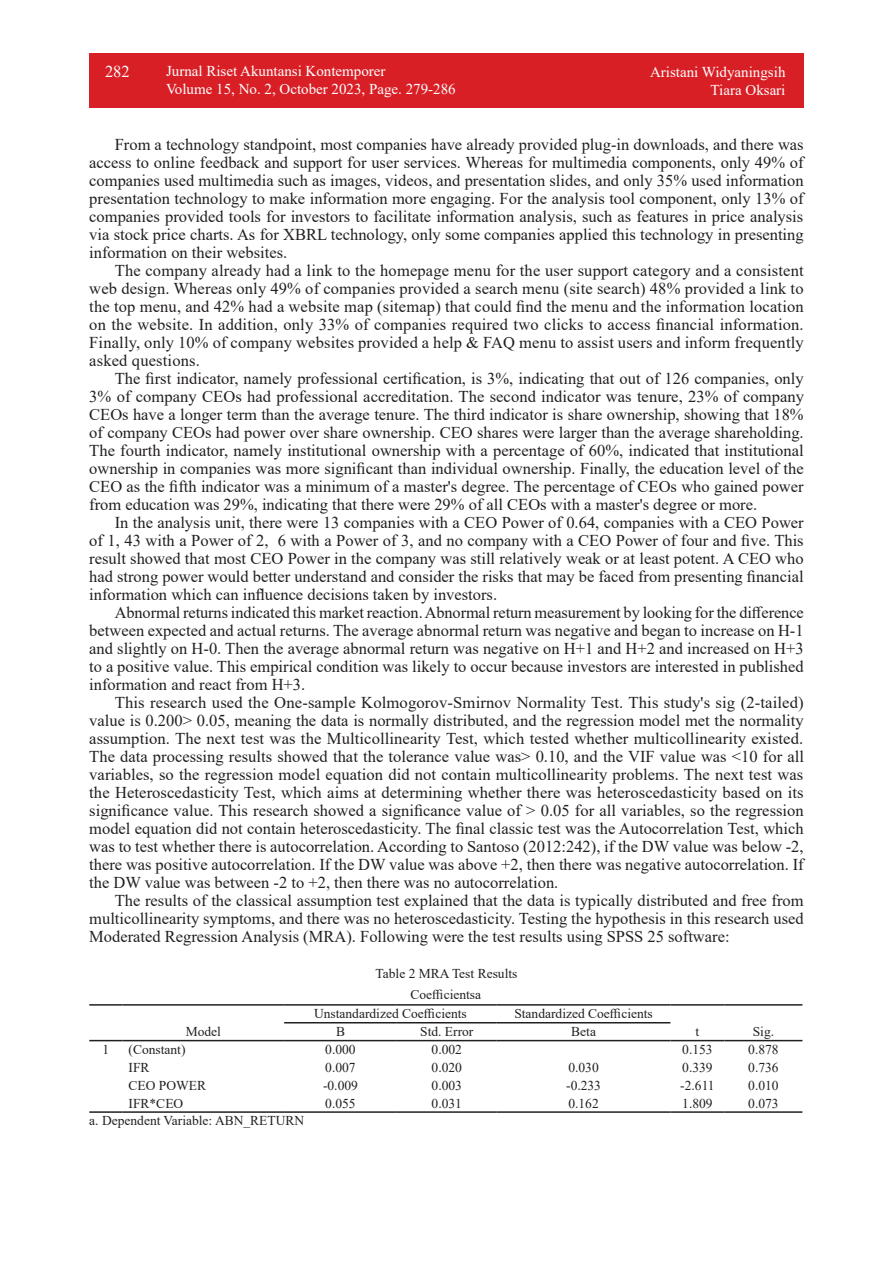
<style>
.page{position:relative;width:893px;height:1263px;background:#fff}
.page>*{position:absolute;margin:0;border:0;box-sizing:border-box;transform-origin:0 0}
.isi_paragraf{font:16.5px/18px "Times New Roman";color:#231f20;text-align:justify}
.t1{font:16.5px "Times New Roman";color:#fff}
.t2{font:15px/18px "Times New Roman";color:#fff}
.teks_table{font:13.5px "Times New Roman";color:#231f20}
</style>
<div class="page">
<div style="left:89px;top:53px;width:715px;height:55px;background:#d91f26"></div>
<hr style="left:89px;top:1111px;width:34px;height:2px;background:#231f20">
<hr style="left:123px;top:1111px;width:161px;height:2px;background:#231f20">
<hr style="left:284px;top:1111px;width:113px;height:2px;background:#231f20">
<hr style="left:397px;top:1111px;width:100px;height:2px;background:#231f20">
<hr style="left:497px;top:1111px;width:173px;height:2px;background:#231f20">
<hr style="left:670px;top:1111px;width:54px;height:2px;background:#231f20">
<hr style="left:724px;top:1111px;width:78px;height:2px;background:#231f20">
<hr style="left:89px;top:1040px;width:34px;height:1px;background:#231f20">
<hr style="left:123px;top:1040px;width:161px;height:1px;background:#231f20">
<hr style="left:284px;top:1040px;width:113px;height:1px;background:#231f20">
<hr style="left:397px;top:1040px;width:100px;height:1px;background:#231f20">
<hr style="left:497px;top:1040px;width:173px;height:1px;background:#231f20">
<hr style="left:670px;top:1040px;width:54px;height:1px;background:#231f20">
<hr style="left:724px;top:1040px;width:78px;height:1px;background:#231f20">
<hr style="left:89px;top:1004px;width:34px;height:2px;background:#231f20">
<hr style="left:123px;top:1004px;width:161px;height:2px;background:#231f20">
<hr style="left:284px;top:1004px;width:113px;height:2px;background:#231f20">
<hr style="left:397px;top:1004px;width:100px;height:2px;background:#231f20">
<hr style="left:497px;top:1004px;width:173px;height:2px;background:#231f20">
<hr style="left:670px;top:1004px;width:54px;height:2px;background:#231f20">
<hr style="left:724px;top:1004px;width:78px;height:2px;background:#231f20">
<hr style="left:284px;top:1022px;width:113px;height:1px;background:#231f20">
<hr style="left:397px;top:1022px;width:100px;height:1px;background:#231f20">
<hr style="left:497px;top:1022px;width:173px;height:1px;background:#231f20">
<p class="t1" style="left:105px;top:60px;width:26px">282</p>
<p class="t2" style="left:166px;top:62px;width:291px">Jurnal Riset Akuntansi Kontemporer<br>Volume 15, No. 2, October 2023, Page. 279-286</p>
<p class="t2" style="left:650px;top:62px;width:137px;text-align:right">Aristani Widyaningsih<br>Tiara Oksari</p>
<p class="isi_paragraf" style="left:89px;top:135px;width:716px;text-indent:26px">From a technology standpoint, most companies have already provided plug-in downloads, and there was access to online feedback and support for user services. Whereas for multimedia components, only 49% of companies used multimedia such as images, videos, and presentation slides, and only 35% used information presentation technology to make information more engaging. For the analysis tool component, only 13% of companies provided tools for investors to facilitate information analysis, such as features in price analysis via stock price charts. As for XBRL technology, only some companies applied this technology in presenting information on their websites.</p>
<p class="isi_paragraf" style="left:89px;top:261px;width:716px;text-indent:26px">The company already had a link to the homepage menu for the user support category and a consistent web design. Whereas only 49% of companies provided a search menu (site search) 48% provided a link to the top menu, and 42% had a website map (sitemap) that could find the menu and the information location on the website. In addition, only 33% of companies required two clicks to access financial information.<br>Finally, only 10% of company websites provided a help &amp; FAQ menu to assist users and inform frequently asked questions.</p>
<p class="isi_paragraf" style="left:89px;top:369px;width:716px;text-indent:26px">The first indicator, namely professional certification, is 3%, indicating that out of 126 companies, only 3% of company CEOs had professional accreditation. The second indicator was tenure, 23% of company CEOs have a longer term than the average tenure. The third indicator is share ownership, showing that 18% of company CEOs had power over share ownership. CEO shares were larger than the average shareholding.<br>The fourth indicator, namely institutional ownership with a percentage of 60%, indicated that institutional ownership in companies was more significant than individual ownership. Finally, the education level of the CEO as the fifth indicator was a minimum of a master's degree. The percentage of CEOs who gained power from education was 29%, indicating that there were 29% of all CEOs with a master's degree or more.</p>
<p class="isi_paragraf" style="left:89px;top:513px;width:716px;text-indent:26px">In the analysis unit, there were 13 companies with a CEO Power of 0.64, companies with a CEO Power of 1, 43 with a Power of 2, 6 with a Power of 3, and no company with a CEO Power of four and five. This result showed that most CEO Power in the company was still relatively weak or at least potent. A CEO who had strong power would better understand and consider the risks that may be faced from presenting financial information which can influence decisions taken by investors.</p>
<p class="isi_paragraf" style="left:89px;top:603px;width:716px;text-indent:26px">Abnormal returns indicated this market reaction. Abnormal return measurement by looking for the difference between expected and actual returns. The average abnormal return was negative and began to increase on H-1 and slightly on H-0. Then the average abnormal return was negative on H+1 and H+2 and increased on H+3 to a positive value. This empirical condition was likely to occur because investors are interested in published information and react from H+3.</p>
<p class="isi_paragraf" style="left:89px;top:693px;width:716px;text-indent:26px">This research used the One-sample Kolmogorov-Smirnov Normality Test. This study's sig (2-tailed) value is 0.200&gt; 0.05, meaning the data is normally distributed, and the regression model met the normality assumption. The next test was the Multicollinearity Test, which tested whether multicollinearity existed.<br>The data processing results showed that the tolerance value was&gt; 0.10, and the VIF value was &lt;10 for all variables, so the regression model equation did not contain multicollinearity problems. The next test was the Heteroscedasticity Test, which aims at determining whether there was heteroscedasticity based on its significance value. This research showed a significance value of &gt; 0.05 for all variables, so the regression model equation did not contain heteroscedasticity. The final classic test was the Autocorrelation Test, which was to test whether there is autocorrelation. According to Santoso (2012:242), if the DW value was below -2, there was positive autocorrelation. If the DW value was above +2, then there was negative autocorrelation. If the DW value was between -2 to +2, then there was no autocorrelation.</p>
<p class="isi_paragraf" style="left:89px;top:891px;width:716px;text-indent:26px">The results of the classical assumption test explained that the data is typically distributed and free from multicollinearity symptoms, and there was no heteroscedasticity. Testing the hypothesis in this research used Moderated Regression Analysis (MRA). Following were the test results using SPSS 25 software:</p>
<p class="teks_table" style="left:376px;top:963px;width:143px">Table 2 MRA Test Results</p>
<p class="teks_table" style="left:410px;top:985px;width:72px">Coefficientsa</p>
<p class="teks_table" style="left:314px;top:1004px;width:154px">Unstandardized Coefficients</p>
<p class="teks_table" style="left:514px;top:1004px;width:140px">Standardized Coefficients</p>
<p class="teks_table" style="left:186px;top:1022px;width:37px">Model</p>
<p class="teks_table" style="left:336px;top:1022px;width:11px">B</p>
<p class="teks_table" style="left:420px;top:1022px;width:55px">Std. Error</p>
<p class="teks_table" style="left:571px;top:1022px;width:26px">Beta</p>
<p class="teks_table" style="left:696px;top:1022px;width:5px">t</p>
<p class="teks_table" style="left:753px;top:1022px;width:23px">Sig.</p>
<p class="teks_table" style="left:103px;top:1040px;width:8px">1</p>
<p class="teks_table" style="left:129px;top:1040px;width:58px">(Constant)</p>
<p class="teks_table" style="left:325px;top:1040px;width:32px">0.000</p>
<p class="teks_table" style="left:432px;top:1040px;width:32px">0.002</p>
<p class="teks_table" style="left:682px;top:1040px;width:32px">0.153</p>
<p class="teks_table" style="left:748px;top:1040px;width:32px">0.878</p>
<p class="teks_table" style="left:129px;top:1058px;width:23px">IFR</p>
<p class="teks_table" style="left:325px;top:1058px;width:32px">0.007</p>
<p class="teks_table" style="left:432px;top:1058px;width:32px">0.020</p>
<p class="teks_table" style="left:568px;top:1058px;width:32px">0.030</p>
<p class="teks_table" style="left:682px;top:1058px;width:32px">0.339</p>
<p class="teks_table" style="left:748px;top:1058px;width:32px">0.736</p>
<p class="teks_table" style="left:129px;top:1076px;width:79px">CEO POWER</p>
<p class="teks_table" style="left:323px;top:1076px;width:36px">-0.009</p>
<p class="teks_table" style="left:432px;top:1076px;width:32px">0.003</p>
<p class="teks_table" style="left:566px;top:1076px;width:36px">-0.233</p>
<p class="teks_table" style="left:680px;top:1076px;width:36px">-2.611</p>
<p class="teks_table" style="left:748px;top:1076px;width:32px">0.010</p>
<p class="teks_table" style="left:129px;top:1094px;width:56px">IFR*CEO</p>
<p class="teks_table" style="left:325px;top:1094px;width:32px">0.055</p>
<p class="teks_table" style="left:432px;top:1094px;width:32px">0.031</p>
<p class="teks_table" style="left:568px;top:1094px;width:32px">0.162</p>
<p class="teks_table" style="left:682px;top:1094px;width:32px">1.809</p>
<p class="teks_table" style="left:748px;top:1094px;width:32px">0.073</p>
<p class="teks_table" style="left:89px;top:1111px;width:216px">a. Dependent Variable: ABN_RETURN</p>
</div>
